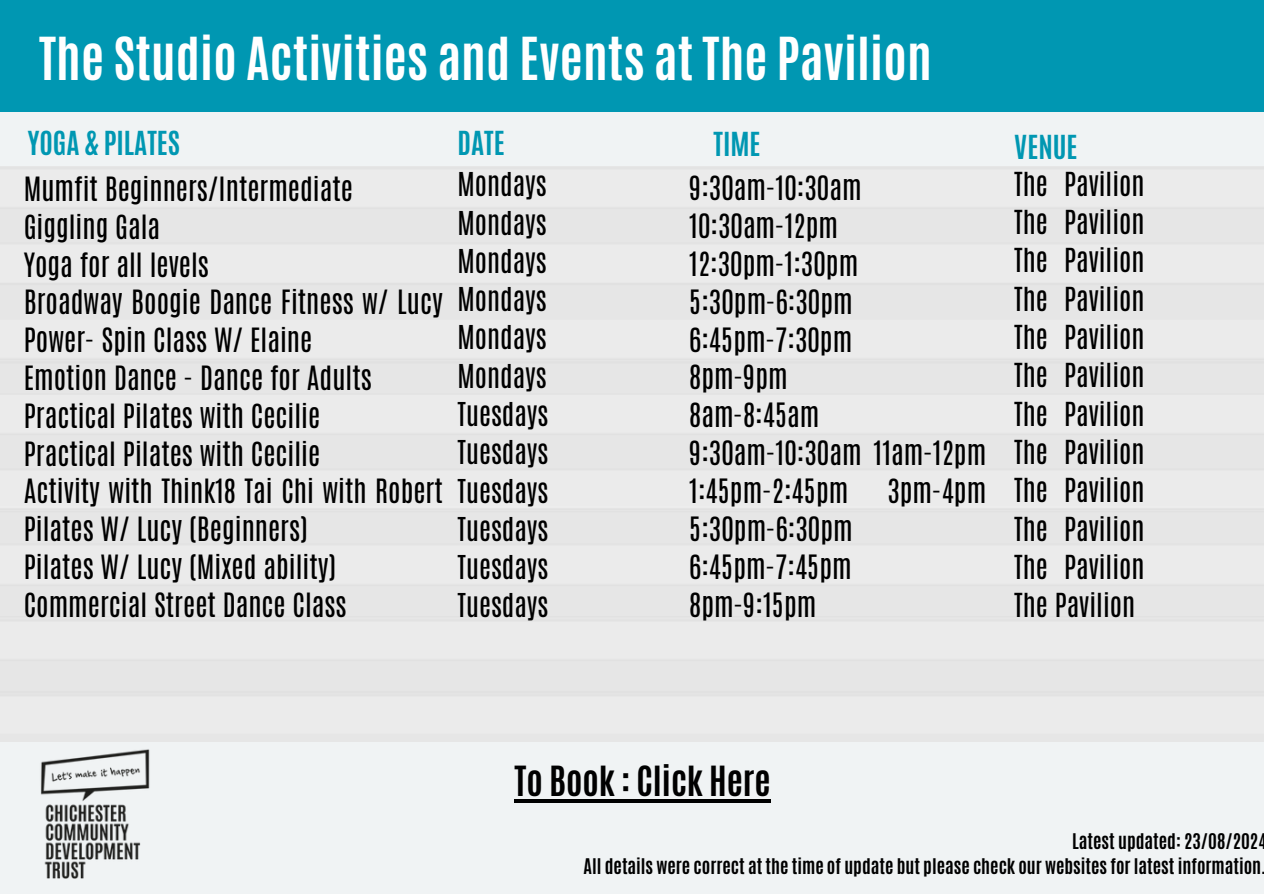
<style>
.page{position:relative;width:1264px;height:894px;background:#fff}
.page>*{position:absolute;margin:0;border:0;box-sizing:border-box;transform-origin:0 0}
.t1{font:700 49.5px "Antonio";letter-spacing:.005em;color:#fff}
.t2{font:700 34.65px "Antonio";color:#000}
.t3{font:28.05px/37.8px "Antonio";color:#000}
.t4{font:27.9px/37.8px "Antonio";color:#000}
.t5{font:27.6px/38.2px "Antonio";color:#000;text-align:justify}
.t6{font:700 27.6px "Antonio";color:#0097b2}
.t7{font:27.45px/38.2px "Antonio";color:#000;text-align:justify}
.t8{font:700 18px/24.8px "Antonio";color:#000;text-align:right}
</style>
<div class="page">
<div style="left:0;top:0;width:1263px;height:165px;background:#f0f3f4"></div>
<div style="left:0;top:0;width:1263px;height:112px;background:#0097b2"></div>
<div style="left:0;top:741px;width:1263px;height:152px;background:#f0f3f4"></div>
<img style="left:40px;top:749px;width:110px;height:129px">
<svg style="left:514px;top:799px;width:256px;height:3px"></svg>
<p class="t1" style="left:39px;top:23px;width:894px">The Studio Activities and Events at The Pavilion</p>
<h3 class="t6" style="left:28px;top:124px;width:154px">YOGA &amp; PILATES</h3>
<h4 class="t6" style="left:457px;top:123px;width:49px">DATE</h4>
<h3 class="t6" style="left:713px;top:125px;width:49px">TIME</h3>
<h3 class="t6" style="left:1014px;top:128px;width:65px">VENUE</h3>
<h1 class="t4" style="left:24px;top:170px;width:420px">Mumfit Beginners/Intermediate<br>Giggling Gala<br>Yoga for all levels<br>Broadway Boogie Dance Fitness w/ Lucy<br>Power- Spin Class W/ Elaine<br>Emotion Dance - Dance for Adults<br>Practical Pilates with Cecilie<br>Practical Pilates with Cecilie<br>Activity with Think18 Tai Chi with Robert<br>Pilates W/ Lucy (Beginners)<br>Pilates W/ Lucy (Mixed ability)<br>Commercial Street Dance Class</h1>
<p class="t7" style="left:457px;top:165px;width:92px">Mondays Mondays Mondays Mondays Mondays Mondays Tuesdays Tuesdays Tuesdays Tuesdays Tuesdays Tuesdays</p>
<h3 class="t3" style="left:689px;top:169px;width:298px">9:30am-10:30am<br>10:30am-12pm<br>12:30pm-1:30pm<br>5:30pm-6:30pm<br>6:45pm-7:30pm<br>8pm-9pm<br>8am-8:45am<br>9:30am-10:30am 11am-12pm<br>1:45pm-2:45pm</h3>
<h3 class="t3" style="left:887px;top:472px;width:100px">3pm-4pm</h3>
<h3 class="t3" style="left:689px;top:510px;width:165px;text-align:justify">5:30pm-6:30pm 6:45pm-7:45pm 8pm-9:15pm</h3>
<h4 class="t5" style="left:1014px;top:165px;width:132px">The Pavilion The Pavilion The Pavilion The Pavilion The Pavilion The Pavilion The Pavilion The Pavilion The Pavilion The Pavilion The Pavilion The Pavilion</h4>
<h4 class="t2" style="left:514px;top:756px;width:258px">To Book : Click Here</h4>
<h4 class="t8" style="left:583px;top:828px;width:684px">Latest updated: 23/08/2024<br>All details were correct at the time of update but please check our websites for latest information.</h4>
</div>
